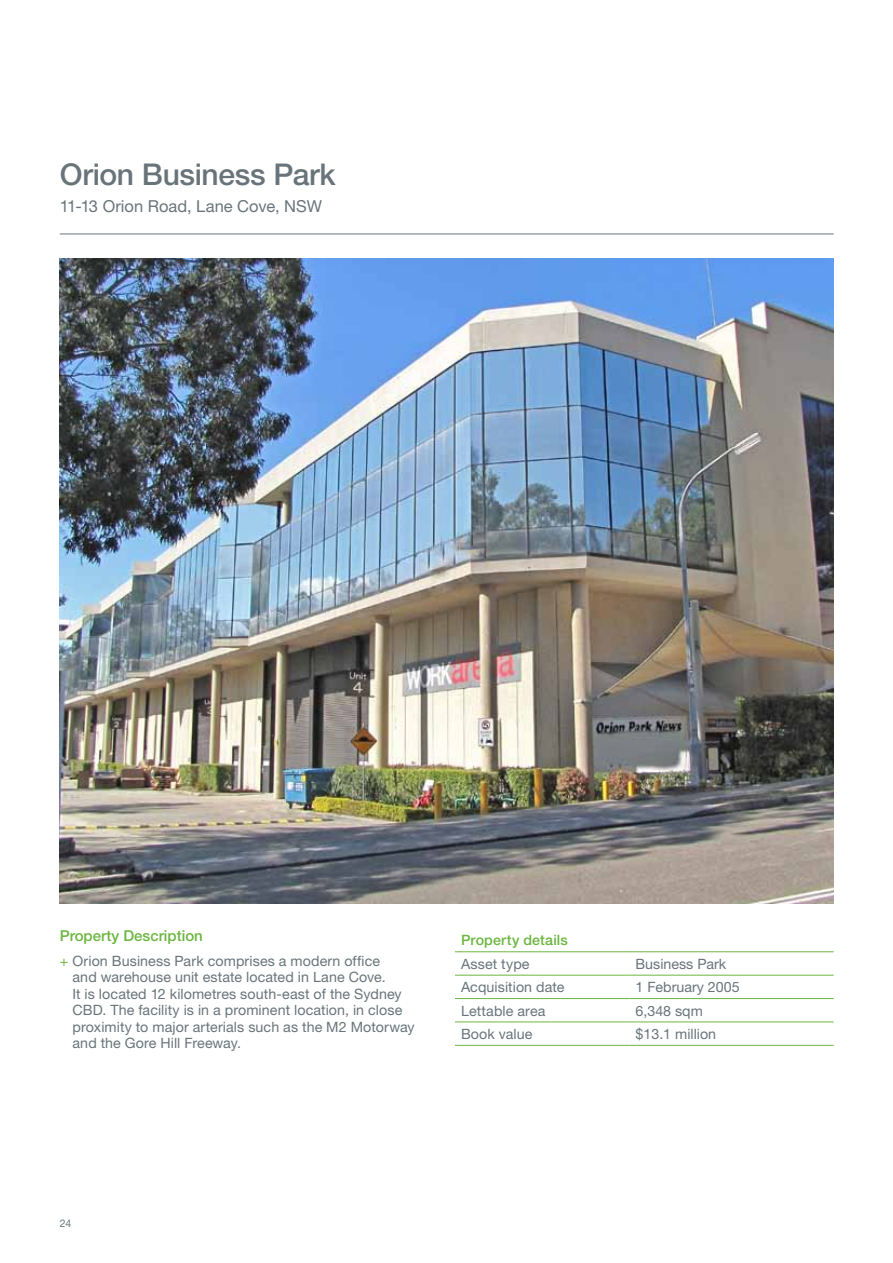
<style>
.page{position:relative;width:893px;height:1263px;background:#fff}
.page>*{position:absolute;margin:0;border:0;box-sizing:border-box;transform-origin:0 0}
.t1{font:500 30px "Helvetica Neue";letter-spacing:-.01em;color:#69747a}
.t2{font:16.5px "Helvetica Neue";color:#69747a}
.t3{font:500 15px "Helvetica Neue";color:#6cb641}
.t4{font:14.25px/16.5px "Helvetica Neue";letter-spacing:.005em;color:#69747a}
.t5{font:500 14.25px "Helvetica Neue";letter-spacing:.01em;color:#6cb641}
.t6{font:10.5px "Helvetica Neue";color:#69747a}
.s1{color:#6cb641}
</style>
<div class="page">
<hr style="left:60px;top:234px;width:774px;height:1px;background:#69747a">
<img style="left:60px;top:258px;width:774px;height:645px">
<hr style="left:455px;top:951px;width:175px;height:1px;background:#6cb641">
<hr style="left:630px;top:951px;width:204px;height:1px;background:#6cb641">
<hr style="left:455px;top:975px;width:175px;height:1px;background:#6cb641">
<hr style="left:630px;top:975px;width:204px;height:1px;background:#6cb641">
<hr style="left:455px;top:998px;width:175px;height:1px;background:#6cb641">
<hr style="left:630px;top:998px;width:204px;height:1px;background:#6cb641">
<hr style="left:455px;top:1022px;width:175px;height:1px;background:#6cb641">
<hr style="left:630px;top:1022px;width:204px;height:1px;background:#6cb641">
<hr style="left:455px;top:1045px;width:175px;height:1px;background:#6cb641">
<hr style="left:630px;top:1045px;width:204px;height:1px;background:#6cb641">
<h1 class="t1" style="left:60px;top:157px;width:277px">Orion Business Park</h1>
<p class="t2" style="left:60px;top:197px;width:264px">11-13 Orion Road, Lane Cove, NSW</p>
<p class="t3" style="left:60px;top:926px;width:145px">Property Description</p>
<p class="t4" style="left:72px;top:952px;width:344px;text-indent:-13px"><span class="s1">+</span> Orion Business Park comprises a modern office<br>and warehouse unit estate located in Lane Cove.<br>It is located 12 kilometres south-east of the Sydney CBD. The facility is in a prominent location, in close proximity to major arterials such as the M2 Motorway and the Gore Hill Freeway.</p>
<p class="t5" style="left:461px;top:932px;width:108px">Property details</p>
<p class="t4" style="left:461px;top:955px;width:70px">Asset type</p>
<p class="t4" style="left:636px;top:955px;width:92px">Business Park</p>
<p class="t4" style="left:461px;top:979px;width:105px">Acquisition date</p>
<p class="t4" style="left:636px;top:979px;width:106px">1 February 2005</p>
<p class="t4" style="left:461px;top:1002px;width:86px">Lettable area</p>
<p class="t4" style="left:636px;top:1002px;width:69px">6,348 sqm</p>
<p class="t4" style="left:461px;top:1025px;width:73px">Book value</p>
<p class="t4" style="left:636px;top:1025px;width:82px">$13.1 million</p>
<p class="t6" style="left:60px;top:1217px;width:13px">24</p>
</div>
